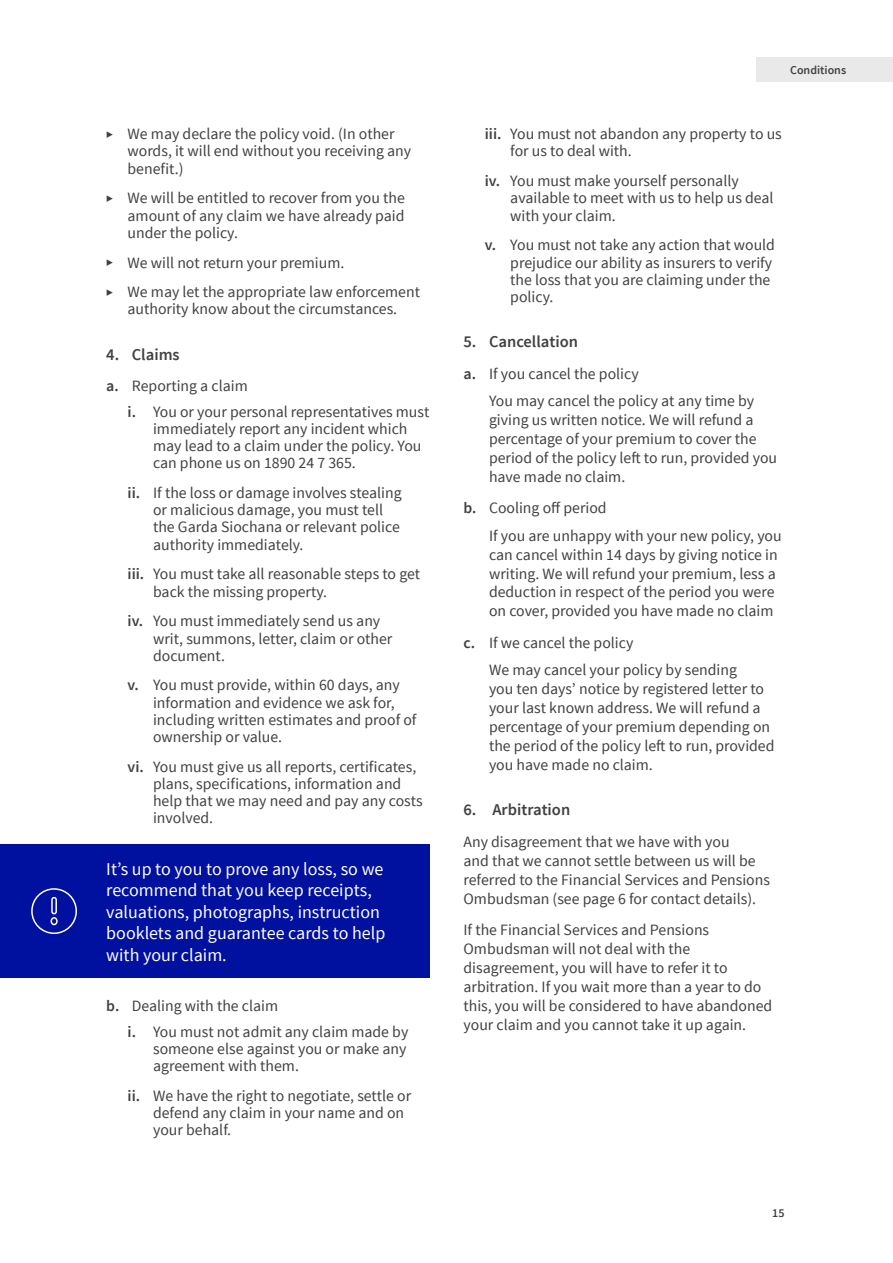
<style>
.page{position:relative;width:893px;height:1263px;background:#fff}
.page>*{position:absolute;margin:0;border:0;box-sizing:border-box;transform-origin:0 0}
.t1{font:18px/21.6px "Source Sans Pro";color:#fff}
.t2{font:600 16.5px "Source Sans Pro";color:#414042}
.t3{font:15.75px/17.1px "Source Sans Pro";color:#414042}
.t4{font:600 12px "Source Sans Pro";color:#414042}
.s1{font-size:12px}
.s2{font-weight:600}
</style>
<div class="page">
<div style="left:0;top:844px;width:429px;height:134px;background:#00109f"></div>
<div style="left:757px;top:57px;width:136px;height:24px;background:#e9e9ea"></div>
<div style="left:31px;top:888px;width:46px;height:46px;border:2px solid #fff;border-radius:50%"></div>
<svg style="left:50px;top:896px;width:8px;height:30px"></svg>
<p class="t3" style="left:128px;top:126px;width:285px;text-indent:-21px"><span class="s1">▶</span> We may declare the policy void. (In other words, it will end without you receiving any benefit.)</p>
<p class="t3" style="left:128px;top:190px;width:279px;text-align:justify;text-indent:-21px"><span class="s1">▶</span> We will be entitled to recover from you the amount of any claim we have already paid under the policy.</p>
<p class="t3" style="left:106px;top:248px;width:315px;line-height:29.8px"><span class="s1">▶</span> We will not return your premium.<br><span class="s1">▶</span> We may let the appropriate law enforcement</p>
<p class="t3" style="left:128px;top:301px;width:271px">authority know about the circumstances.</p>
<p class="t2" style="left:106px;top:344px;width:75px">4. Claims</p>
<p class="t3" style="left:128px;top:374px;width:303px;line-height:25.7px;text-indent:-21px"><span class="s2">a.</span> Reporting a claim<br><span class="s2">i.</span> You or your personal representatives must</p>
<p class="t3" style="left:153px;top:421px;width:270px">immediately report any incident which may lead to a claim under the policy. You can phone us on 1890 24 7 365.</p>
<p class="t3" style="left:153px;top:485px;width:250px;text-indent:-26px"><span class="s2">ii.</span> If the loss or damage involves stealing or malicious damage, you must tell the Garda Siochana or relevant police authority immediately.</p>
<p class="t3" style="left:153px;top:566px;width:268px;text-indent:-26px"><span class="s2">iii.</span> You must take all reasonable steps to get back the missing property.</p>
<p class="t3" style="left:153px;top:613px;width:241px;text-indent:-26px"><span class="s2">iv.</span> You must immediately send us any writ, summons, letter, claim or other document.</p>
<p class="t3" style="left:153px;top:677px;width:265px;text-indent:-26px"><span class="s2">v.</span> You must provide, within 60 days, any information and evidence we ask for, including written estimates and proof of ownership or value.</p>
<p class="t3" style="left:153px;top:758px;width:271px;text-indent:-26px"><span class="s2">vi.</span> You must give us all reports, certificates, plans, specifications, information and help that we may need and pay any costs involved.</p>
<p class="t1" style="left:106px;top:858px;width:281px">It’s up to you to prove any loss, so we recommend that you keep receipts, valuations, photographs, instruction booklets and guarantee cards to help with your claim.</p>
<p class="t3" style="left:128px;top:993px;width:282px;line-height:25.7px;text-indent:-21px"><span class="s2">b.</span> Dealing with the claim<br><span class="s2">i.</span> You must not admit any claim made by</p>
<p class="t3" style="left:153px;top:1040px;width:255px">someone else against you or make any agreement with them.</p>
<p class="t3" style="left:153px;top:1087px;width:260px;text-indent:-26px"><span class="s2">ii.</span> We have the right to negotiate, settle or defend any claim in your name and on your behalf.</p>
<p class="t4" style="left:790px;top:62px;width:58px">Conditions</p>
<p class="t3" style="left:510px;top:126px;width:273px;text-indent:-26px"><span class="s2">iii.</span> You must not abandon any property to us for us to deal with.</p>
<p class="t3" style="left:510px;top:173px;width:265px;text-indent:-26px"><span class="s2">iv.</span> You must make yourself personally available to meet with us to help us deal with your claim.</p>
<p class="t3" style="left:510px;top:237px;width:266px;text-indent:-26px"><span class="s2">v.</span> You must not take any action that would prejudice our ability as insurers to verify the loss that you are claiming under the policy.</p>
<p class="t2" style="left:463px;top:331px;width:116px">5. Cancellation</p>
<p class="t3" style="left:489px;top:360px;width:267px;line-height:27.5px;text-indent:-26px"><span class="s2">a.</span> If you cancel the policy<br>You may cancel the policy at any time by</p>
<p class="t3" style="left:489px;top:411px;width:290px;line-height:18.9px">giving us written notice. We will refund a percentage of your premium to cover the period of the policy left to run, provided you have made no claim.</p>
<p class="t3" style="left:489px;top:495px;width:294px;line-height:27.5px;text-indent:-26px"><span class="s2">b.</span> Cooling off period<br>If you are unhappy with your new policy, you</p>
<p class="t3" style="left:489px;top:545px;width:290px;line-height:18.9px">can cancel within 14 days by giving notice in writing. We will refund your premium, less a deduction in respect of the period you were on cover, provided you have made no claim</p>
<p class="t3" style="left:489px;top:629px;width:250px;line-height:27.5px;text-indent:-26px"><span class="s2">c.</span> If we cancel the policy<br>We may cancel your policy by sending</p>
<p class="t3" style="left:489px;top:680px;width:287px;line-height:18.9px">you ten days’ notice by registered letter to your last known address. We will refund a percentage of your premium depending on the period of the policy left to run, provided you have made no claim.</p>
<p class="t2" style="left:463px;top:799px;width:108px">6. Arbitration</p>
<p class="t3" style="left:463px;top:832px;width:308px;line-height:18.9px">Any disagreement that we have with you<br>and that we cannot settle between us will be referred to the Financial Services and Pensions Ombudsman (see page 6 for contact details).</p>
<p class="t3" style="left:463px;top:921px;width:310px;line-height:18.9px">If the Financial Services and Pensions Ombudsman will not deal with the disagreement, you will have to refer it to arbitration. If you wait more than a year to do this, you will be considered to have abandoned your claim and you cannot take it up again.</p>
<p class="t4" style="left:772px;top:1206px;width:14px">15</p>
</div>
